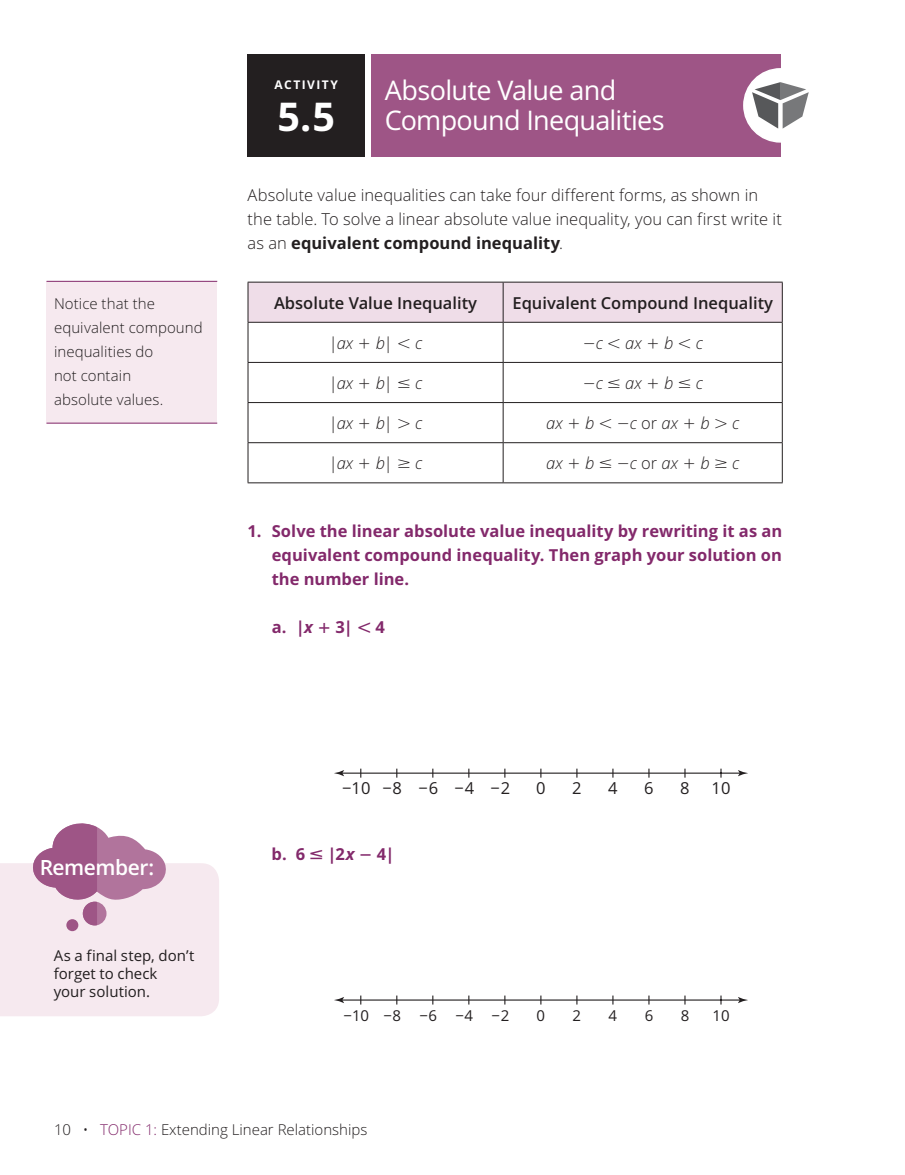
<style>
.page{position:relative;width:905px;height:1175px;background:#fff}
.page>*{position:absolute;margin:0;border:0;box-sizing:border-box;transform-origin:0 0}
.t1{font:700 39.6px "Open Sans";color:#fff}
.t2{font:27px/30px "Open Sans";letter-spacing:-.025em;color:#fff}
.t3{font:600 21px "Open Sans";letter-spacing:-.02em;color:#fff}
.t4{font:300 16.5px/24px "Open Sans";color:#231f20}
.t5{font:700 16.5px/24px "Open Sans";color:#83296b;text-align:justify}
.t6{font:italic 300 16.5px "Open Sans";letter-spacing:.005em;color:#231f20}
.t7{font:600 16.5px "Open Sans";color:#231f20}
.t8{font:16.5px "Open Sans";color:#231f20}
.t9{font:300 15px/24px "Open Sans";letter-spacing:.005em;color:#231f20}
.t10{font:15px/18px "Open Sans";color:#231f20}
.t11{font:700 12px "Open Sans";letter-spacing:.12em;color:#fff}
.s1{font-weight:700}
.s2{font-style:normal}
.s3{font-style:italic}
.s4{font-family:"Mathematical Pi OTF1"}
.s5{color:#83296b}
</style>
<div class="page">
<div style="left:371px;top:54px;width:409px;height:103px;background:#9e5586"></div>
<div style="left:248px;top:54px;width:117px;height:103px;background:#231f20"></div>
<div style="left:249px;top:283px;width:533px;height:39px;background:#efdde8"></div>
<svg style="left:249px;top:323px;width:533px;height:159px"></svg>
<hr style="left:248px;top:282px;width:255px;height:1px;background:#231f20">
<hr style="left:248px;top:282px;width:1px;height:40px;background:#231f20">
<hr style="left:503px;top:282px;width:279px;height:1px;background:#231f20">
<hr style="left:502px;top:282px;width:1px;height:40px;background:#231f20">
<hr style="left:782px;top:282px;width:1px;height:40px;background:#231f20">
<hr style="left:248px;top:322px;width:255px;height:1px;background:#231f20">
<hr style="left:248px;top:323px;width:1px;height:39px;background:#231f20">
<hr style="left:503px;top:322px;width:279px;height:1px;background:#231f20">
<hr style="left:502px;top:323px;width:1px;height:39px;background:#231f20">
<hr style="left:782px;top:323px;width:1px;height:39px;background:#231f20">
<hr style="left:248px;top:362px;width:255px;height:1px;background:#231f20">
<hr style="left:248px;top:363px;width:1px;height:39px;background:#231f20">
<hr style="left:503px;top:362px;width:279px;height:1px;background:#231f20">
<hr style="left:502px;top:363px;width:1px;height:39px;background:#231f20">
<hr style="left:782px;top:363px;width:1px;height:39px;background:#231f20">
<hr style="left:248px;top:402px;width:255px;height:1px;background:#231f20">
<hr style="left:248px;top:403px;width:1px;height:39px;background:#231f20">
<hr style="left:503px;top:402px;width:279px;height:1px;background:#231f20">
<hr style="left:502px;top:403px;width:1px;height:39px;background:#231f20">
<hr style="left:782px;top:403px;width:1px;height:39px;background:#231f20">
<hr style="left:248px;top:442px;width:255px;height:1px;background:#231f20">
<hr style="left:248px;top:443px;width:1px;height:39px;background:#231f20">
<hr style="left:503px;top:442px;width:279px;height:1px;background:#231f20">
<hr style="left:502px;top:443px;width:1px;height:39px;background:#231f20">
<hr style="left:782px;top:443px;width:1px;height:39px;background:#231f20">
<hr style="left:248px;top:482px;width:255px;height:1px;background:#231f20">
<hr style="left:503px;top:482px;width:279px;height:1px;background:#231f20">
<hr style="left:341px;top:772px;width:400px;height:1px;background:#231f20">
<svg style="left:738px;top:770px;width:10px;height:6px"></svg>
<svg style="left:334px;top:770px;width:10px;height:6px"></svg>
<hr style="left:341px;top:999px;width:400px;height:1px;background:#231f20">
<svg style="left:738px;top:997px;width:10px;height:6px"></svg>
<svg style="left:334px;top:997px;width:10px;height:6px"></svg>
<div style="left:743px;top:69px;width:74px;height:73px;background:#fff;border-radius:50%"></div>
<div style="left:743px;top:68px;width:74px;height:75px;border:2px solid #fff;border-radius:50%"></div>
<svg style="left:752px;top:82px;width:28px;height:47px"></svg>
<svg style="left:780px;top:76px;width:29px;height:58px"></svg>
<div style="left:46px;top:281px;width:171px;height:142px;background:#f6e9ef"></div>
<hr style="left:46px;top:281px;width:171px;height:1px;background:#83296b">
<hr style="left:46px;top:423px;width:171px;height:1px;background:#83296b">
<svg style="left:0;top:823px;width:219px;height:193px;background:#e8d3e0"></svg>
<svg style="left:359px;top:338px;width:10px;height:10px"></svg>
<svg style="left:398px;top:338px;width:11px;height:10px"></svg>
<svg style="left:608px;top:338px;width:11px;height:10px"></svg>
<svg style="left:648px;top:338px;width:9px;height:10px"></svg>
<svg style="left:679px;top:338px;width:11px;height:10px"></svg>
<svg style="left:359px;top:378px;width:10px;height:10px"></svg>
<svg style="left:398px;top:379px;width:11px;height:8px"></svg>
<svg style="left:608px;top:379px;width:11px;height:8px"></svg>
<svg style="left:648px;top:378px;width:9px;height:10px"></svg>
<svg style="left:679px;top:379px;width:11px;height:8px"></svg>
<svg style="left:359px;top:419px;width:10px;height:9px"></svg>
<svg style="left:398px;top:419px;width:11px;height:9px"></svg>
<svg style="left:569px;top:419px;width:10px;height:9px"></svg>
<svg style="left:600px;top:419px;width:11px;height:9px"></svg>
<svg style="left:684px;top:419px;width:10px;height:9px"></svg>
<svg style="left:715px;top:419px;width:11px;height:9px"></svg>
<svg style="left:359px;top:459px;width:10px;height:9px"></svg>
<svg style="left:398px;top:459px;width:11px;height:9px"></svg>
<svg style="left:569px;top:459px;width:10px;height:9px"></svg>
<svg style="left:600px;top:459px;width:11px;height:9px"></svg>
<svg style="left:684px;top:459px;width:10px;height:9px"></svg>
<svg style="left:715px;top:459px;width:11px;height:9px"></svg>
<p class="t11" style="left:274px;top:76px;width:65px">ACTIVITY</p>
<h1 class="t1" style="left:277px;top:89px;width:59px">5.5</h1>
<h2 class="t2" style="left:384px;top:74px;width:281px">Absolute Value and<br>Compound Inequalities</h2>
<p class="t9" style="left:54px;top:291px;width:150px">Notice that the equivalent compound inequalities do<br>not contain<br>absolute values.</p>
<p class="t4" style="left:248px;top:182px;width:536px">Absolute value inequalities can take four different forms, as shown in the table. To solve a linear absolute value inequality, you can first write it as an <span class="s1">equivalent compound inequality</span>.</p>
<p class="t7" style="left:274px;top:291px;width:204px">Absolute Value Inequality</p>
<p class="t7" style="left:512px;top:291px;width:262px">Equivalent Compound Inequality</p>
<p class="t6" style="left:329px;top:331px;width:26px"><span class="s2">|</span>ax</p>
<p class="t6" style="left:375px;top:331px;width:19px">b<span class="s2">|</span></p>
<p class="t6" style="left:415px;top:331px;width:9px">c</p>
<p class="t6" style="left:595px;top:331px;width:9px">c</p>
<p class="t6" style="left:625px;top:331px;width:18px">ax</p>
<p class="t6" style="left:664px;top:331px;width:11px">b</p>
<p class="t6" style="left:695px;top:331px;width:9px">c</p>
<p class="t6" style="left:329px;top:371px;width:26px"><span class="s2">|</span>ax</p>
<p class="t6" style="left:375px;top:371px;width:19px">b<span class="s2">|</span></p>
<p class="t6" style="left:415px;top:371px;width:9px">c</p>
<p class="t6" style="left:595px;top:371px;width:9px">c</p>
<p class="t6" style="left:625px;top:371px;width:18px">ax</p>
<p class="t6" style="left:664px;top:371px;width:11px">b</p>
<p class="t6" style="left:695px;top:371px;width:9px">c</p>
<p class="t6" style="left:329px;top:411px;width:26px"><span class="s2">|</span>ax</p>
<p class="t6" style="left:375px;top:411px;width:19px">b<span class="s2">|</span></p>
<p class="t6" style="left:415px;top:411px;width:9px">c</p>
<p class="t6" style="left:546px;top:411px;width:18px">ax</p>
<p class="t6" style="left:585px;top:411px;width:11px">b</p>
<p class="t6" style="left:629px;top:411px;width:50px">c <span class="s2">or</span> ax</p>
<p class="t6" style="left:700px;top:411px;width:11px">b</p>
<p class="t6" style="left:732px;top:411px;width:9px">c</p>
<p class="t6" style="left:329px;top:452px;width:26px"><span class="s2">|</span>ax</p>
<p class="t6" style="left:375px;top:452px;width:19px">b<span class="s2">|</span></p>
<p class="t6" style="left:415px;top:452px;width:9px">c</p>
<p class="t6" style="left:546px;top:452px;width:18px">ax</p>
<p class="t6" style="left:585px;top:452px;width:11px">b</p>
<p class="t6" style="left:629px;top:452px;width:50px">c <span class="s2">or</span> ax</p>
<p class="t6" style="left:700px;top:452px;width:11px">b</p>
<p class="t6" style="left:732px;top:452px;width:9px">c</p>
<p class="t5" style="left:272px;top:519px;width:512px;text-indent:-24px">1. Solve the linear absolute value inequality by rewriting it as an equivalent compound inequality. Then graph your solution on the number line.</p>
<p class="t5" style="left:272px;top:615px;width:43px">a. |<span class="s3">x</span></p>
<p class="t5" style="left:335px;top:615px;width:51px">3| <span class="s4">,</span> 4</p>
<p class="t3" style="left:40px;top:852px;width:116px">Remember:</p>
<p class="t10" style="left:54px;top:946px;width:142px">As a final step, don’t forget to check<br>your solution.</p>
<p class="t8" style="left:342px;top:777px;width:169px">−10 −8 −6 −4 −2</p>
<p class="t8" style="left:536px;top:777px;width:11px">0</p>
<p class="t8" style="left:572px;top:777px;width:11px">2</p>
<p class="t8" style="left:608px;top:777px;width:11px">4</p>
<p class="t8" style="left:644px;top:777px;width:11px">6</p>
<p class="t8" style="left:680px;top:777px;width:11px">8</p>
<p class="t8" style="left:711px;top:777px;width:20px">10</p>
<p class="t5" style="left:272px;top:841px;width:84px">b. 6 <span class="s4">#</span> |2<span class="s3">x</span></p>
<p class="t5" style="left:377px;top:841px;width:19px">4|</p>
<p class="t10" style="left:343px;top:1006px;width:167px">−10 −8 −6 −4 −2</p>
<p class="t10" style="left:536px;top:1006px;width:10px">0</p>
<p class="t10" style="left:572px;top:1006px;width:10px">2</p>
<p class="t10" style="left:608px;top:1006px;width:10px">4</p>
<p class="t10" style="left:644px;top:1006px;width:10px">6</p>
<p class="t10" style="left:680px;top:1006px;width:10px">8</p>
<p class="t10" style="left:712px;top:1006px;width:19px">10</p>
<p class="t9" style="left:54px;top:1116px;width:315px">10 • <span class="s5">TOPIC 1:</span> Extending Linear Relationships</p>
</div>
